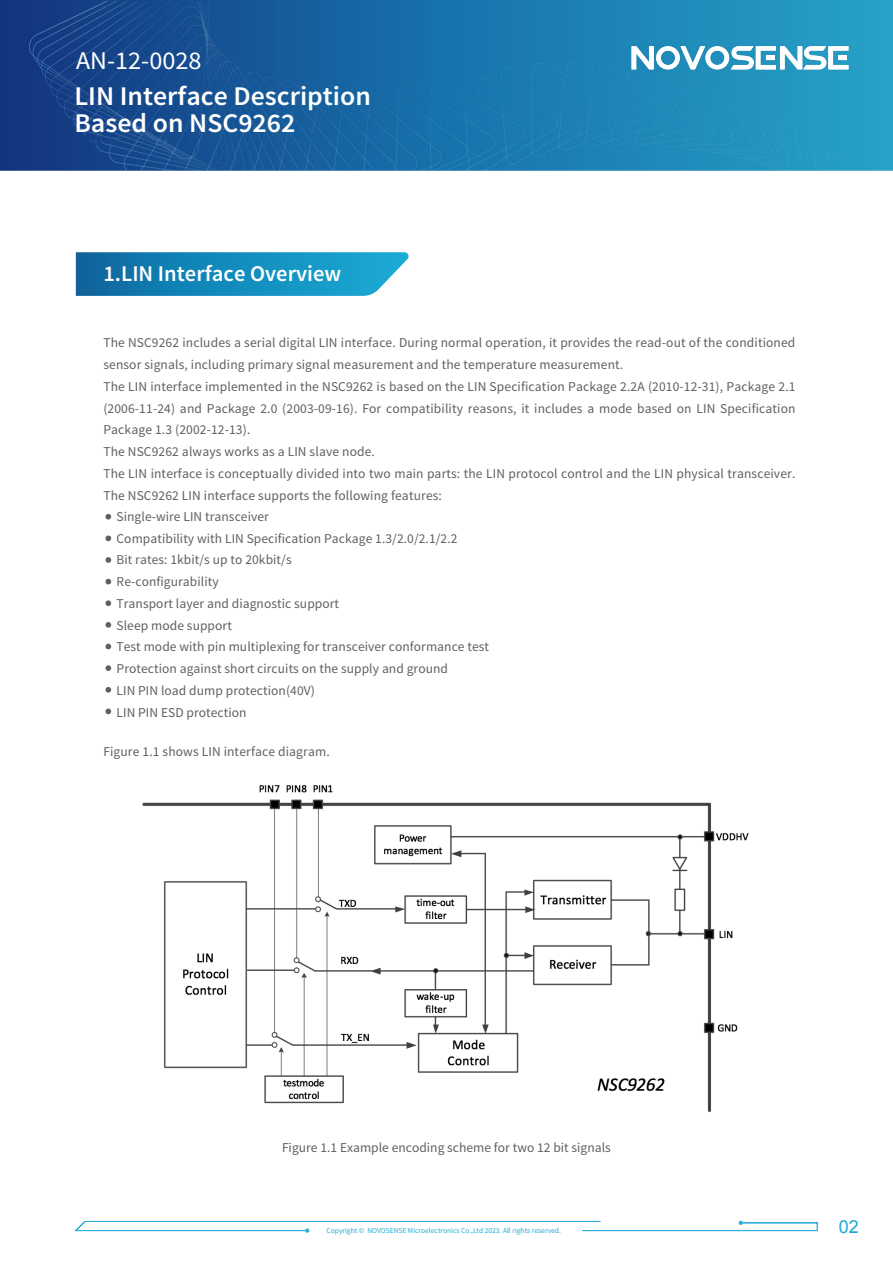
<style>
.page{position:relative;width:893px;height:1263px;background:#fff}
.page>*{position:absolute;margin:0;border:0;box-sizing:border-box;transform-origin:0 0}
.t1{font:600 27px/27px "Source Sans Pro";color:#fff}
.t2{font:25.5px "Source Sans Pro";color:#fff}
.t3{font:600 22.5px "Source Sans Pro";color:#fff}
.t4{font:18px "Arial";color:#1ca9d4}
.t5{font:13.5px/21.8px "Source Sans Pro";letter-spacing:.01em;color:#606060}
.t6{font:7.5px "Source Sans Pro";color:#1eadd6}
</style>
<div class="page">
<img style="left:0;top:0;width:893px;height:170px">
<svg style="left:76px;top:252px;width:333px;height:44px;background:#208fbe"></svg>
<svg style="left:74px;top:1221px;width:744px;height:12px"></svg>
<svg style="left:632px;top:46px;width:216px;height:23px"></svg>
<svg style="left:105px;top:514px;width:6px;height:5px"></svg>
<svg style="left:105px;top:535px;width:6px;height:6px"></svg>
<svg style="left:105px;top:557px;width:6px;height:6px"></svg>
<svg style="left:105px;top:579px;width:6px;height:5px"></svg>
<svg style="left:105px;top:600px;width:6px;height:6px"></svg>
<svg style="left:105px;top:622px;width:6px;height:6px"></svg>
<svg style="left:105px;top:644px;width:6px;height:5px"></svg>
<svg style="left:105px;top:665px;width:6px;height:6px"></svg>
<svg style="left:105px;top:687px;width:6px;height:6px"></svg>
<svg style="left:105px;top:708px;width:6px;height:6px"></svg>
<img style="left:142px;top:784px;width:607px;height:328px">
<h2 class="t2" style="left:76px;top:45px;width:127px">AN-12-0028</h2>
<h1 class="t1" style="left:74px;top:83px;width:298px">LIN Interface Description<br>Based on NSC9262</h1>
<h3 class="t3" style="left:103px;top:259px;width:239px">1.LIN Interface Overview</h3>
<p class="t5" style="left:103px;top:332px;width:694px">The NSC9262 includes a serial digital LIN interface. During normal operation, it provides the read-out of the conditioned sensor signals, including primary signal measurement and the temperature measurement.<br>The LIN interface implemented in the NSC9262 is based on the LIN Specification Package 2.2A (2010-12-31), Package 2.1 (2006-11-24) and Package 2.0 (2003-09-16). For compatibility reasons, it includes a mode based on LIN Specification Package 1.3 (2002-12-13).<br>The NSC9262 always works as a LIN slave node.<br>The LIN interface is conceptually divided into two main parts: the LIN protocol control and the LIN physical transceiver.<br>The NSC9262 LIN interface supports the following features:</p>
<p class="t5" style="left:117px;top:506px;width:374px">Single-wire LIN transceiver<br>Compatibility with LIN Specification Package 1.3/2.0/2.1/2.2<br>Bit rates: 1kbit/s up to 20kbit/s<br>Re-configurability<br>Transport layer and diagnostic support<br>Sleep mode support<br>Test mode with pin multiplexing for transceiver conformance test Protection against short circuits on the supply and ground<br>LIN PIN load dump protection(40V)<br>LIN PIN ESD protection</p>
<p class="t5" style="left:103px;top:741px;width:228px">Figure 1.1 shows LIN interface diagram.</p>
<p class="t5" style="left:282px;top:1136px;width:330px">Figure 1.1 Example encoding scheme for two 12 bit signals</p>
<p class="t6" style="left:327px;top:1226px;width:236px">Copyright © NOVOSENSE Microelectronics Co.,Ltd 2023. All rights reserved.</p>
<h3 class="t4" style="left:839px;top:1215px;width:22px">02</h3>
</div>
